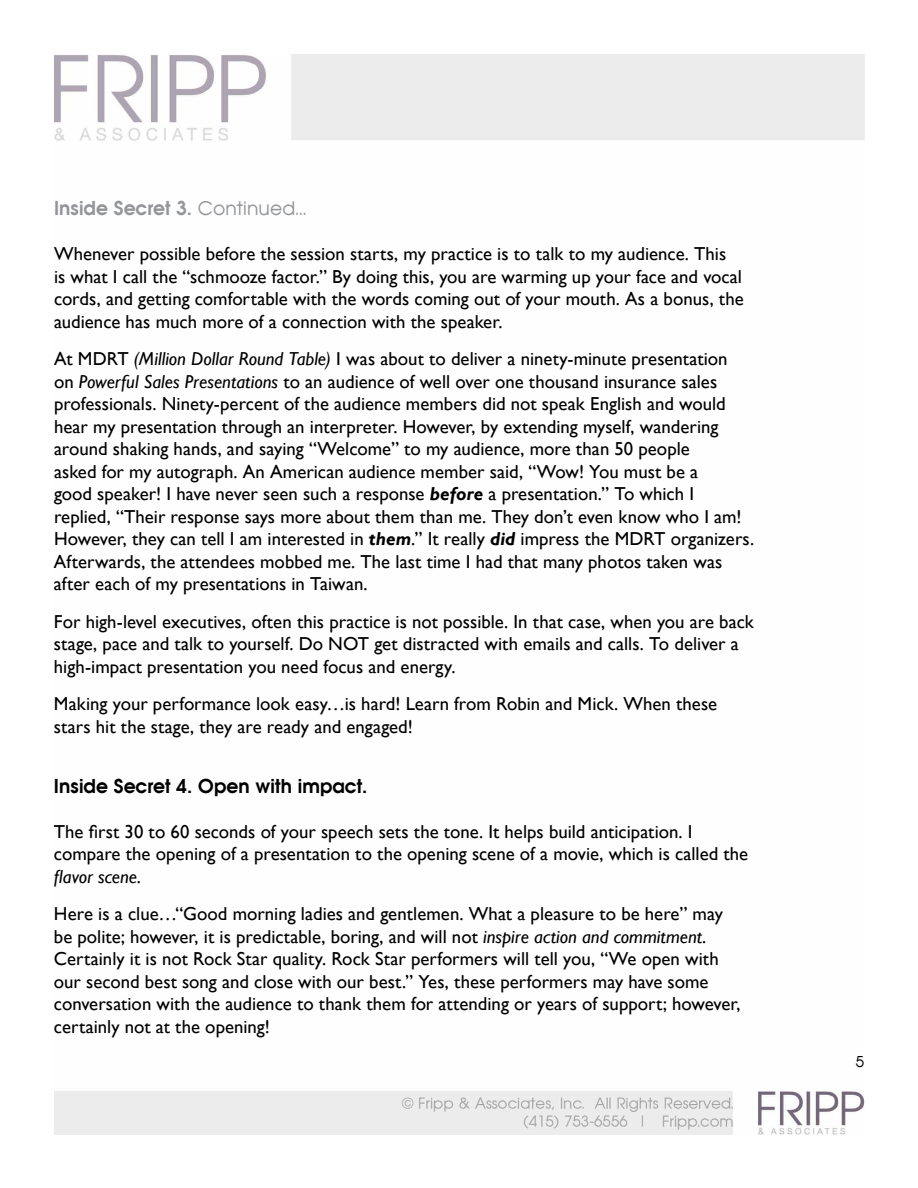
<style>
.page{position:relative;width:918px;height:1188px;background:#fff}
.page>*{position:absolute;margin:0;border:0;box-sizing:border-box;transform-origin:0 0}
.t1{font:18.75px/22.5px "Gill Sans";color:#000}
.t2{font:700 18.75px "Avian";color:#000}
.t3{font:700 18.75px "Avian";color:#939598}
.t4{font:15px "Avian";color:#000}
.s1{font-weight:400}
.s2{font-style:italic}
.s3{font-weight:700;font-style:italic}
</style>
<div class="page">
<img style="left:54px;top:54px;width:810px;height:1080px">
<p class="t3" style="left:54px;top:196px;width:254px">Inside Secret 3. <span class="s1">Continued...</span></p>
<p class="t1" style="left:54px;top:243px;width:691px">Whenever possible before the session starts, my practice is to talk to my audience. This<br>is what I call the “schmooze factor.” By doing this, you are warming up your face and vocal cords, and getting comfortable with the words coming out of your mouth. As a bonus, the audience has much more of a connection with the speaker.</p>
<p class="t1" style="left:54px;top:348px;width:702px">At MDRT <span class="s2">(Million Dollar Round Table)</span> I was about to deliver a ninety-minute presentation<br>on <span class="s2">Powerful Sales Presentations</span> to an audience of well over one thousand insurance sales professionals. Ninety-percent of the audience members did not speak English and would hear my presentation through an interpreter. However, by extending myself, wandering around shaking hands, and saying “Welcome” to my audience, more than 50 people<br>asked for my autograph. An American audience member said, “Wow! You must be a<br>good speaker! I have never seen such a response <span class="s3">before</span> a presentation.” To which I replied, “Their response says more about them than me. They don’t even know who I am!<br>However, they can tell I am interested in <span class="s3">them</span>.” It really <span class="s3">did</span> impress the MDRT organizers.<br>Afterwards, the attendees mobbed me. The last time I had that many photos taken was after each of my presentations in Taiwan.</p>
<p class="t1" style="left:54px;top:610px;width:701px">For high-level executives, often this practice is not possible. In that case, when you are back stage, pace and talk to yourself. Do NOT get distracted with emails and calls. To deliver a high-impact presentation you need focus and energy.</p>
<p class="t1" style="left:54px;top:693px;width:665px">Making your performance look easy…is hard! Learn from Robin and Mick. When these stars hit the stage, they are ready and engaged!</p>
<p class="t2" style="left:54px;top:774px;width:315px">Inside Secret 4. Open with impact.</p>
<p class="t1" style="left:54px;top:820px;width:696px">The first 30 to 60 seconds of your speech sets the tone. It helps build anticipation. I compare the opening of a presentation to the opening scene of a movie, which is called the <span class="s2">flavor scene</span>.</p>
<p class="t1" style="left:54px;top:903px;width:688px">Here is a clue…“Good morning ladies and gentlemen. What a pleasure to be here” may be polite; however, it is predictable, boring, and will not <span class="s2">inspire action and commitment</span>.<br>Certainly it is not Rock Star quality. Rock Star performers will tell you, “We open with our second best song and close with our best.” Yes, these performers may have some conversation with the audience to thank them for attending or years of support; however, certainly not at the opening!</p>
<p class="t4" style="left:856px;top:1053px;width:10px">5</p>
</div>
